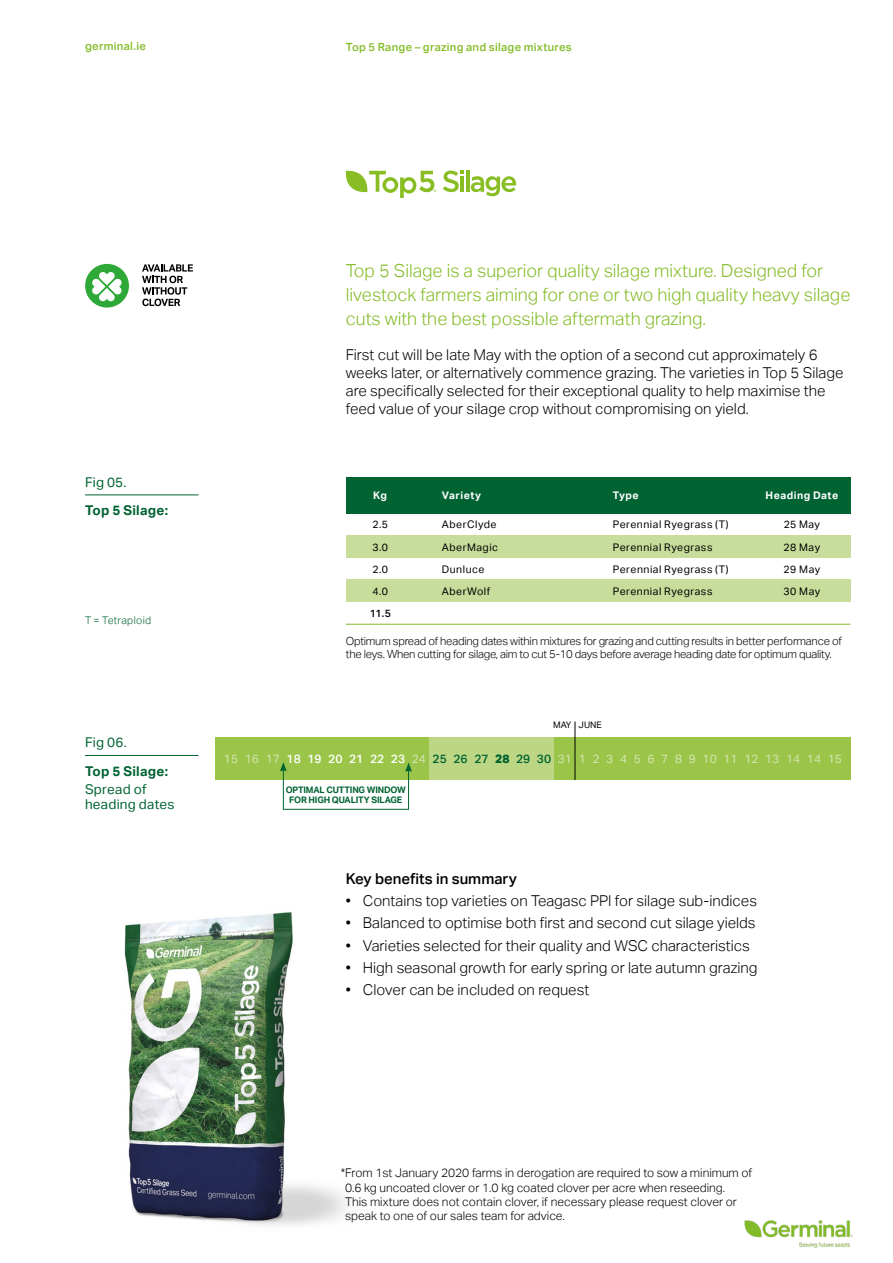
<style>
.page{position:relative;width:893px;height:1263px;background:#fff}
.page>*{position:absolute;margin:0;border:0;box-sizing:border-box;transform-origin:0 0}
.t1{font:300 18px/24px "Aktiv Grotesk";color:#83bb26}
.t2{font:300 15px/18px "Aktiv Grotesk";color:#000}
.t3{font:500 15px "Aktiv Grotesk";color:#000}
.t4{font:13.5px/15.8px "Aktiv Grotesk";letter-spacing:.015em;color:#006331}
.t5{font:700 13.5px "Aktiv Grotesk";letter-spacing:.015em;color:#006331}
.t6{font:300 12px/14.4px "Aktiv Grotesk";color:#000}
.t7{font:12px "Aktiv Grotesk";color:#d4e4b0}
.t8{font:300 11.25px/12.8px "Aktiv Grotesk";letter-spacing:-.02em;color:#000}
.t9{font:500 11.25px "Aktiv Grotesk";letter-spacing:.025em;color:#83bb26}
.t10{font:10.5px "Aktiv Grotesk";letter-spacing:.05em;color:#000}
.t11{font:700 10.5px "Aktiv Grotesk";letter-spacing:.045em;color:#fff}
.t12{font:300 10.5px "Aktiv Grotesk";letter-spacing:.03em;color:#006331}
.t13{font:500 10.5px "Aktiv Grotesk";color:#000}
.t14{font:700 9px/10.5px "Aktiv Grotesk";letter-spacing:-.02em;color:#006331;text-align:center}
.t15{font:9px "Aktiv Grotesk";color:#000}
.s1{font-weight:500;color:#fff}
.s2{font-weight:500;color:#006331}
.s3{font-weight:800;color:#006331}
</style>
<div class="page">
<img style="left:124px;top:912px;width:224px;height:314px">
<div style="left:346px;top:536px;width:504px;height:22px;background:#c8dd9b"></div>
<div style="left:346px;top:580px;width:504px;height:22px;background:#c8dd9b"></div>
<div style="left:346px;top:477px;width:504px;height:36px;background:#006331"></div>
<hr style="left:85px;top:494px;width:113px;height:1px;background:#006331">
<hr style="left:85px;top:755px;width:113px;height:1px;background:#006331">
<div style="left:215px;top:737px;width:635px;height:43px;background:#9bc549"></div>
<div style="left:430px;top:737px;width:124px;height:43px;background:#bcd684"></div>
<hr style="left:575px;top:721px;width:1px;height:59px;background:#000">
<hr style="left:466px;top:171px;width:3px;height:21px;background:#89bd24">
<svg style="left:443px;top:170px;width:21px;height:22px"></svg>
<svg style="left:471px;top:176px;width:45px;height:20px"></svg>
<svg style="left:346px;top:170px;width:90px;height:28px"></svg>
<hr style="left:283px;top:769px;width:1px;height:40px;background:#006331">
<svg style="left:280px;top:762px;width:7px;height:9px"></svg>
<hr style="left:408px;top:769px;width:1px;height:41px;background:#006331">
<svg style="left:405px;top:762px;width:7px;height:10px"></svg>
<hr style="left:283px;top:809px;width:126px;height:1px;background:#006331">
<hr style="left:346px;top:624px;width:504px;height:1px;background:#83bb26">
<svg style="left:142px;top:264px;width:51px;height:42px"></svg>
<div style="left:85px;top:264px;width:44px;height:44px;background:#2ea836;border-radius:50%"></div>
<svg style="left:92px;top:272px;width:30px;height:29px"></svg>
<img style="left:744px;top:1220px;width:109px;height:28px">
<p class="t9" style="left:85px;top:40px;width:62px">germinal.ie</p>
<p class="t9" style="left:346px;top:40px;width:227px">Top 5 Range – grazing and silage mixtures</p>
<p class="t4" style="left:85px;top:474px;width:43px">Fig 05.</p>
<p class="t5" style="left:85px;top:503px;width:85px">Top 5 Silage:</p>
<p class="t12" style="left:85px;top:614px;width:68px">T = Tetraploid</p>
<p class="t4" style="left:85px;top:735px;width:43px">Fig 06.</p>
<p class="t5" style="left:85px;top:763px;width:85px">Top 5 Silage:</p>
<p class="t4" style="left:85px;top:781px;width:91px">Spread of heading dates</p>
<p class="t1" style="left:346px;top:258px;width:506px">Top 5 Silage is a superior quality silage mixture. Designed for livestock farmers aiming for one or two high quality heavy silage cuts with the best possible aftermath grazing.</p>
<p class="t2" style="left:346px;top:345px;width:499px">First cut will be late May with the option of a second cut approximately 6 weeks later, or alternatively commence grazing. The varieties in Top 5 Silage are specifically selected for their exceptional quality to help maximise the feed value of your silage crop without compromising on yield.</p>
<p class="t11" style="left:373px;top:489px;width:15px">Kg</p>
<p class="t11" style="left:442px;top:489px;width:41px">Variety</p>
<p class="t11" style="left:613px;top:489px;width:27px">Type</p>
<p class="t11" style="left:766px;top:489px;width:74px">Heading Date</p>
<p class="t10" style="left:372px;top:518px;width:17px">2.5</p>
<p class="t10" style="left:442px;top:518px;width:56px">AberClyde</p>
<p class="t10" style="left:613px;top:518px;width:117px">Perennial Ryegrass (T)</p>
<p class="t10" style="left:784px;top:518px;width:38px">25 May</p>
<p class="t10" style="left:372px;top:541px;width:17px">3.0</p>
<p class="t10" style="left:442px;top:541px;width:58px">AberMagic</p>
<p class="t10" style="left:613px;top:541px;width:101px">Perennial Ryegrass</p>
<p class="t10" style="left:784px;top:541px;width:38px">28 May</p>
<p class="t10" style="left:372px;top:563px;width:17px">2.0</p>
<p class="t10" style="left:442px;top:563px;width:44px">Dunluce</p>
<p class="t10" style="left:613px;top:563px;width:117px">Perennial Ryegrass (T)</p>
<p class="t10" style="left:784px;top:563px;width:38px">29 May</p>
<p class="t10" style="left:372px;top:585px;width:17px">4.0</p>
<p class="t10" style="left:442px;top:585px;width:50px">AberWolf</p>
<p class="t10" style="left:613px;top:585px;width:101px">Perennial Ryegrass</p>
<p class="t10" style="left:784px;top:585px;width:38px">30 May</p>
<p class="t13" style="left:370px;top:607px;width:23px">11.5</p>
<p class="t8" style="left:346px;top:635px;width:497px">Optimum spread of heading dates within mixtures for grazing and cutting results in better performance of the leys. When cutting for silage, aim to cut 5-10 days before average heading date for optimum quality.</p>
<p class="t15" style="left:553px;top:720px;width:50px">MAY JUNE</p>
<p class="t7" style="left:224px;top:751px;width:620px">15 16 17 <span class="s1">18 19 20 21 22 23</span> 24 <span class="s2">25 26 27</span> <span class="s3">28</span> <span class="s2">29 30</span> 31 1 2 3 4 5 6 7 8 9 10 11 12 13 14 14 15</p>
<p class="t14" style="left:286px;top:784px;width:122px">OPTIMAL CUTTING WINDOW<br>FOR HIGH QUALITY SILAGE</p>
<p class="t3" style="left:346px;top:870px;width:173px">Key benefits in summary</p>
<p class="t2" style="left:346px;top:892px;width:413px">• Contains top varieties on Teagasc PPI for silage sub-indices</p>
<p class="t2" style="left:346px;top:914px;width:411px">• Balanced to optimise both first and second cut silage yields</p>
<p class="t2" style="left:346px;top:936px;width:406px">• Varieties selected for their quality and WSC characteristics</p>
<p class="t2" style="left:346px;top:958px;width:413px">• High seasonal growth for early spring or late autumn grazing</p>
<p class="t2" style="left:346px;top:981px;width:245px">• Clover can be included on request</p>
<p class="t6" style="left:345px;top:1166px;width:409px;text-indent:-4px">*From 1st January 2020 farms in derogation are required to sow a minimum of 0.6 kg uncoated clover or 1.0 kg coated clover per acre when reseeding.<br>This mixture does not contain clover, if necessary please request clover or speak to one of our sales team for advice.</p>
</div>
